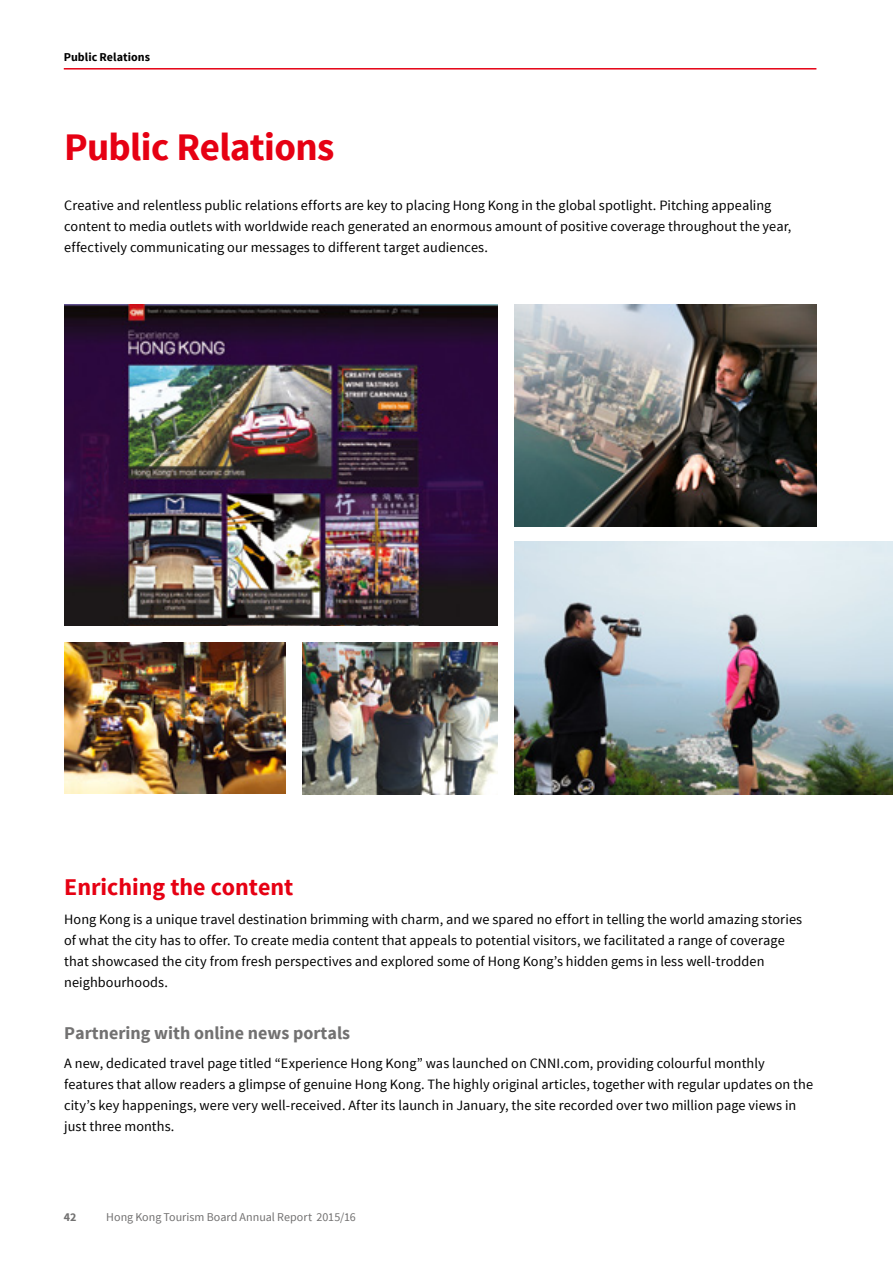
<style>
.page{position:relative;width:893px;height:1263px;background:#fff}
.page>*{position:absolute;margin:0;border:0;box-sizing:border-box;transform-origin:0 0}
.t1{font:700 39px "Source Sans Pro";letter-spacing:-.015em;color:#e60013}
.t2{font:700 24px "Source Sans Pro";color:#e60013}
.t3{font:700 18px "Source Sans Pro";color:#727171}
.t4{font:14.25px/21px "Source Sans Pro";letter-spacing:.005em;color:#000}
.t5{font:12px "Source Sans Pro";color:#727171}
.t6{font:700 12px "Source Sans Pro";letter-spacing:.005em;color:#000}
.t7{font:700 12px "Source Sans Pro";color:#727171}
</style>
<div class="page">
<hr style="left:64px;top:68px;width:752px;height:2px;background:#e60013">
<img style="left:514px;top:305px;width:303px;height:221px">
<img style="left:514px;top:541px;width:379px;height:253px">
<img style="left:302px;top:642px;width:195px;height:152px">
<img style="left:64px;top:305px;width:433px;height:320px">
<img style="left:64px;top:642px;width:221px;height:152px">
<p class="t6" style="left:64px;top:49px;width:88px">Public Relations</p>
<h1 class="t1" style="left:64px;top:122px;width:272px">Public Relations</h1>
<p class="t4" style="left:64px;top:195px;width:729px">Creative and relentless public relations efforts are key to placing Hong Kong in the global spotlight. Pitching appealing content to media outlets with worldwide reach generated an enormous amount of positive coverage throughout the year, effectively communicating our messages to different target audiences.</p>
<h2 class="t2" style="left:64px;top:871px;width:231px">Enriching the content</h2>
<p class="t4" style="left:64px;top:909px;width:739px">Hong Kong is a unique travel destination brimming with charm, and we spared no effort in telling the world amazing stories of what the city has to offer. To create media content that appeals to potential visitors, we facilitated a range of coverage that showcased the city from fresh perspectives and explored some of Hong Kong’s hidden gems in less well-trodden neighbourhoods.</p>
<p class="t3" style="left:64px;top:1021px;width:288px">Partnering with online news portals</p>
<p class="t4" style="left:64px;top:1053px;width:750px">A new, dedicated travel page titled “Experience Hong Kong” was launched on CNNI.com, providing colourful monthly features that allow readers a glimpse of genuine Hong Kong. The highly original articles, together with regular updates on the city’s key happenings, were very well-received. After its launch in January, the site recorded over two million page views in just three months.</p>
<p class="t7" style="left:64px;top:1209px;width:14px">42</p>
<p class="t5" style="left:106px;top:1209px;width:251px">Hong Kong Tourism Board Annual Report 2015/16</p>
</div>
